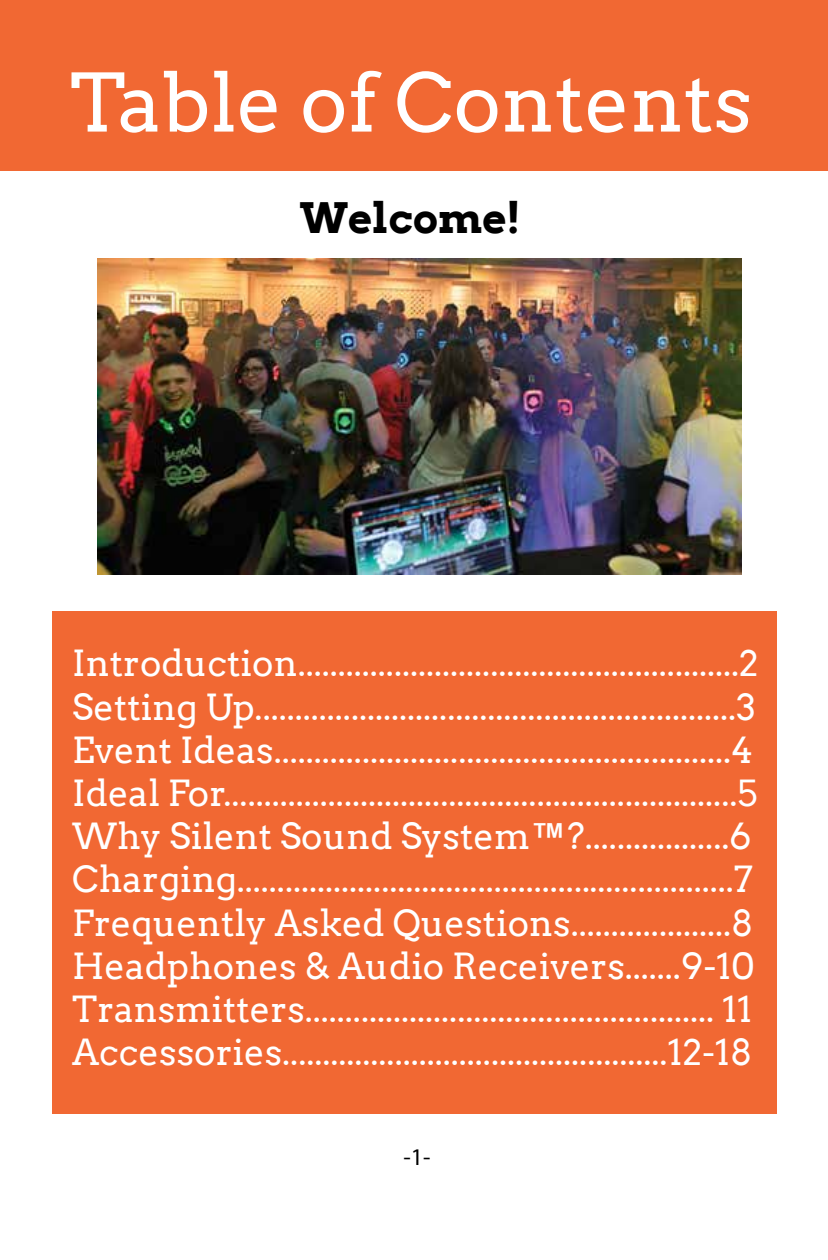
<style>
.page{position:relative;width:828px;height:1260px;background:#fff}
.page>*{position:absolute;margin:0;border:0;box-sizing:border-box;transform-origin:0 0}
.t1{font:80px "Arvo";color:#fff}
.t2{font:700 42px "Arvo";color:#000}
.t3{font:36px/43.2px "Arvo";color:#fff}
.t4{font:24px "Myriad Pro";color:#000}
.s1{font-family:"Arial Rounded MT Bold"}
</style>
<div class="page">
<div style="left:52px;top:611px;width:724px;height:502px;background:#f16833"></div>
<div style="left:0;top:0;width:828px;height:171px;background:#f16833"></div>
<img style="left:97px;top:258px;width:644px;height:317px">
<h1 class="t1" style="left:70px;top:55px;width:684px">Table of Contents</h1>
<p class="t2" style="left:300px;top:192px;width:223px">Welcome!</p>
<p class="t3" style="left:72px;top:642px;width:688px">Introduction.......................................................2<br>Setting Up............................................................3<br>Event Ideas.........................................................4<br>Ideal For................................................................5<br>Why Silent Sound System<span class="s1">™</span>?..................6<br>Charging..............................................................7<br>Frequently Asked Questions....................8<br>Headphones &amp; Audio Receivers.......9-10<br>Transmitters................................................... 11<br>Accessories................................................12-18</p>
<p class="t4" style="left:404px;top:1142px;width:29px">-1-</p>
</div>
